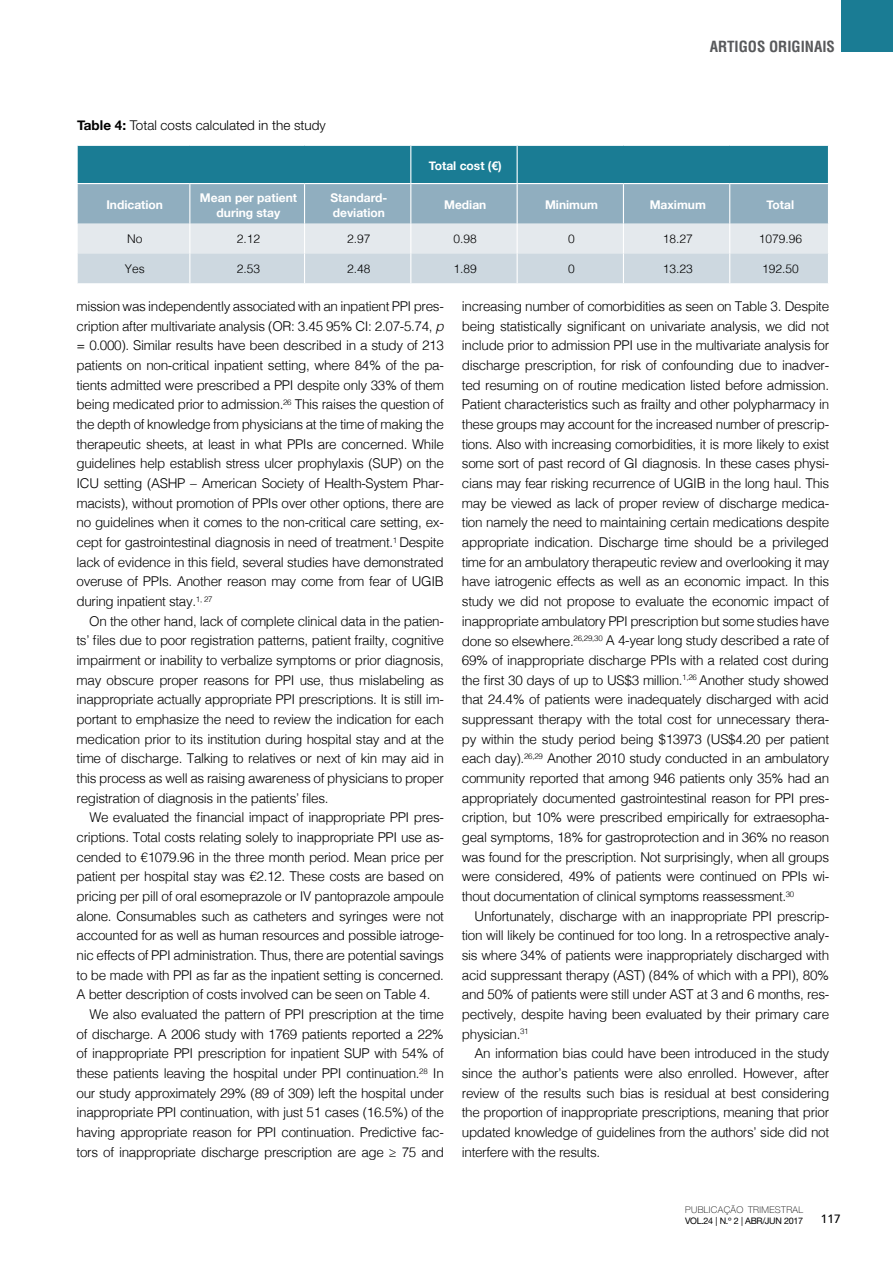
<style>
.page{position:relative;width:893px;height:1263px;background:#fff}
.page>*{position:absolute;margin:0;border:0;box-sizing:border-box;transform-origin:0 0}
.t1{font:700 condensed 15px "Helvetica";color:#58595b}
.t2{font:300 13.5px/19.6px "Helvetica";letter-spacing:-.025em;color:#000;text-align:justify}
.t3{font:300 13.5px "Helvetica Neue";color:#000}
.t4{font:700 12px/14.4px "Helvetica Neue";color:#fff;text-align:center}
.t5{font:300 12px "Helvetica";color:#000}
.t6{font:500 12px "Avenir";color:#000}
.t7{font:100 9.3px "Helvetica Neue";letter-spacing:.04em;color:#000}
.t8{font:9px "Helvetica Neue";letter-spacing:-.04em;color:#000}
.s1{font-weight:700}
.s2{font-style:italic}
</style>
<div class="page">
<div style="left:842px;top:0;width:51px;height:52px;background:#1a7c94"></div>
<svg style="left:77px;top:145px;width:752px;height:138px;background:#91b7c5"></svg>
<hr style="left:77px;top:184px;width:1px;height:40px;background:#fff">
<hr style="left:189px;top:184px;width:1px;height:40px;background:#fff">
<hr style="left:304px;top:184px;width:1px;height:40px;background:#fff">
<hr style="left:410px;top:184px;width:1px;height:40px;background:#fff">
<hr style="left:517px;top:184px;width:1px;height:40px;background:#fff">
<hr style="left:623px;top:184px;width:1px;height:40px;background:#fff">
<hr style="left:729px;top:184px;width:1px;height:40px;background:#fff">
<hr style="left:828px;top:184px;width:1px;height:40px;background:#fff">
<hr style="left:77px;top:183px;width:113px;height:1px;background:#fff">
<hr style="left:190px;top:183px;width:115px;height:1px;background:#fff">
<hr style="left:305px;top:183px;width:106px;height:1px;background:#fff">
<hr style="left:411px;top:183px;width:106px;height:1px;background:#fff">
<hr style="left:517px;top:183px;width:106px;height:1px;background:#fff">
<hr style="left:623px;top:183px;width:107px;height:1px;background:#fff">
<hr style="left:730px;top:183px;width:99px;height:1px;background:#fff">
<p class="t3" style="left:77px;top:115px;width:250px"><span class="s1">Table 4:</span> Total costs calculated in the study</p>
<p class="t4" style="left:429px;top:159px;width:74px">Total cost (€)</p>
<p class="t1" style="left:710px;top:37px;width:127px">ARTIGOS ORIGINAIS</p>
<p class="t4" style="left:106px;top:198px;width:58px">Indication</p>
<p class="t4" style="left:200px;top:191px;width:99px">Mean per patient during stay</p>
<p class="t4" style="left:330px;top:191px;width:58px;text-align:left">Standard&shy;deviation</p>
<p class="t4" style="left:444px;top:198px;width:44px">Median</p>
<p class="t4" style="left:545px;top:198px;width:55px">Minimum</p>
<p class="t4" style="left:650px;top:198px;width:58px">Maximum</p>
<p class="t4" style="left:767px;top:198px;width:29px">Total</p>
<p class="t5" style="left:127px;top:228px;width:17px">No</p>
<p class="t5" style="left:237px;top:228px;width:25px">2.12</p>
<p class="t5" style="left:347px;top:228px;width:25px">2.97</p>
<p class="t5" style="left:454px;top:228px;width:25px">0.98</p>
<p class="t5" style="left:568px;top:228px;width:8px">0</p>
<p class="t5" style="left:663px;top:228px;width:32px">18.27</p>
<p class="t5" style="left:759px;top:228px;width:45px">1079.96</p>
<p class="t5" style="left:125px;top:258px;width:22px">Yes</p>
<p class="t5" style="left:237px;top:258px;width:25px">2.53</p>
<p class="t5" style="left:347px;top:258px;width:25px">2.48</p>
<p class="t5" style="left:454px;top:258px;width:25px">1.89</p>
<p class="t5" style="left:568px;top:258px;width:8px">0</p>
<p class="t5" style="left:663px;top:258px;width:32px">13.23</p>
<p class="t5" style="left:762px;top:258px;width:38px">192.50</p>
<p class="t2" style="left:77px;top:295px;width:369px">mission was independently associated with an inpatient PPI pres&shy;cription after multivariate analysis (OR: 3.45 95% CI: 2.07-5.74, <span class="s2">p </span>= 0.000). Similar results have been described in a study of 213 patients on non-critical inpatient setting, where 84% of the pa&shy;tients admitted were prescribed a PPI despite only 33% of them being medicated prior to admission.<sup>26</sup> This raises the question of the depth of knowledge from physicians at the time of making the therapeutic sheets, at least in what PPIs are concerned. While guidelines help establish stress ulcer prophylaxis (SUP) on the ICU setting (ASHP – American Society of Health-System Phar&shy;macists), without promotion of PPIs over other options, there are no guidelines when it comes to the non-critical care setting, ex&shy;cept for gastrointestinal diagnosis in need of treatment.<sup>1</sup> Despite lack of evidence in this field, several studies have demonstrated overuse of PPIs. Another reason may come from fear of UGIB during inpatient stay.<sup>1,</sup> <sup>27</sup></p>
<p class="t2" style="left:77px;top:610px;width:369px;text-indent:13px">On the other hand, lack of complete clinical data in the patien&shy;ts’ files due to poor registration patterns, patient frailty, cognitive impairment or inability to verbalize symptoms or prior diagnosis, may obscure proper reasons for PPI use, thus mislabeling as inappropriate actually appropriate PPI prescriptions. It is still im&shy;portant to emphasize the need to review the indication for each medication prior to its institution during hospital stay and at the time of discharge. Talking to relatives or next of kin may aid in this process as well as raising awareness of physicians to proper registration of diagnosis in the patients’ files.</p>
<p class="t2" style="left:77px;top:807px;width:369px;text-indent:13px">We evaluated the financial impact of inappropriate PPI pres&shy;criptions. Total costs relating solely to inappropriate PPI use as&shy;cended to €1079.96 in the three month period. Mean price per patient per hospital stay was €2.12. These costs are based on pricing per pill of oral esomeprazole or IV pantoprazole ampoule alone. Consumables such as catheters and syringes were not accounted for as well as human resources and possible iatroge&shy;nic effects of PPI administration. Thus, there are potential savings to be made with PPI as far as the inpatient setting is concerned.<br>A better description of costs involved can be seen on Table 4.</p>
<p class="t2" style="left:77px;top:1003px;width:369px;text-indent:13px">We also evaluated the pattern of PPI prescription at the time of discharge. A 2006 study with 1769 patients reported a 22% of inappropriate PPI prescription for inpatient SUP with 54% of these patients leaving the hospital under PPI continuation.<sup>28</sup> In our study approximately 29% (89 of 309) left the hospital under inappropriate PPI continuation, with just 51 cases (16.5%) of the having appropriate reason for PPI continuation. Predictive fac&shy;tors of inappropriate discharge prescription are age ≥ 75 and</p>
<p class="t2" style="left:462px;top:295px;width:369px">increasing number of comorbidities as seen on Table 3. Despite being statistically significant on univariate analysis, we did not include prior to admission PPI use in the multivariate analysis for discharge prescription, for risk of confounding due to inadver&shy;ted resuming on of routine medication listed before admission.<br>Patient characteristics such as frailty and other polypharmacy in these groups may account for the increased number of prescrip&shy;tions. Also with increasing comorbidities, it is more likely to exist some sort of past record of GI diagnosis. In these cases physi&shy;cians may fear risking recurrence of UGIB in the long haul. This may be viewed as lack of proper review of discharge medica&shy;tion namely the need to maintaining certain medications despite appropriate indication. Discharge time should be a privileged time for an ambulatory therapeutic review and overlooking it may have iatrogenic effects as well as an economic impact. In this study we did not propose to evaluate the economic impact of inappropriate ambulatory PPI prescription but some studies have done so elsewhere.<sup>26,29,30</sup> A 4-year long study described a rate of 69% of inappropriate discharge PPIs with a related cost during the first 30 days of up to US$3 million.<sup>1,26</sup> Another study showed that 24.4% of patients were inadequately discharged with acid suppressant therapy with the total cost for unnecessary thera&shy;py within the study period being $13973 (US$4.20 per patient each day).<sup>26,29</sup> Another 2010 study conducted in an ambulatory community reported that among 946 patients only 35% had an appropriately documented gastrointestinal reason for PPI pres&shy;cription, but 10% were prescribed empirically for extraesopha&shy;geal symptoms, 18% for gastroprotection and in 36% no reason was found for the prescription. Not surprisingly, when all groups were considered, 49% of patients were continued on PPIs wi&shy;thout documentation of clinical symptoms reassessment.<sup>30</sup></p>
<p class="t2" style="left:462px;top:905px;width:369px;text-indent:13px">Unfortunately, discharge with an inappropriate PPI prescrip&shy;tion will likely be continued for too long. In a retrospective analy&shy;sis where 34% of patients were inappropriately discharged with acid suppressant therapy (AST) (84% of which with a PPI), 80% and 50% of patients were still under AST at 3 and 6 months, res&shy;pectively, despite having been evaluated by their primary care physician.<sup>31</sup></p>
<p class="t2" style="left:462px;top:1043px;width:369px;text-indent:13px">An information bias could have been introduced in the study since the author’s patients were also enrolled. However, after review of the results such bias is residual at best considering the proportion of inappropriate prescriptions, meaning that prior updated knowledge of guidelines from the authors’ side did not interfere with the results.</p>
<p class="t7" style="left:685px;top:1205px;width:119px">PUBLICAÇÃO TRIMESTRAL</p>
<p class="t8" style="left:685px;top:1216px;width:119px">VOL.24 | N.º 2 | ABR/JUN 2017</p>
<p class="t6" style="left:821px;top:1208px;width:22px">117</p>
</div>
